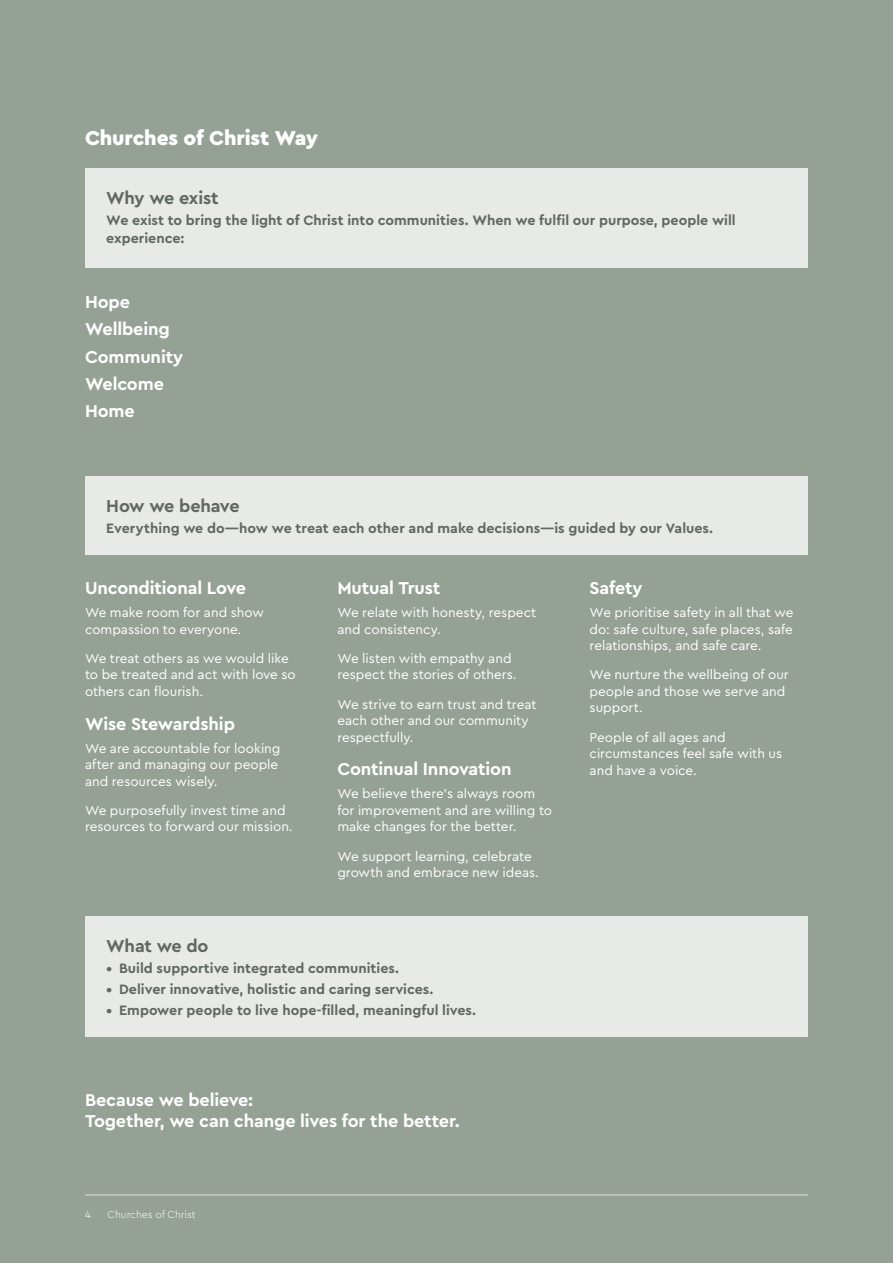
<style>
.page{position:relative;width:893px;height:1263px;background:#96a196}
.page>*{position:absolute;margin:0;border:0;box-sizing:border-box;transform-origin:0 0}
.t1{font:900 21px "Cera Pro";letter-spacing:-.01em;color:#fff}
.t2{font:700 18px/27.5px "Cera Pro";letter-spacing:-.01em;color:#fff}
.t3{font:700 18px "Cera Pro";letter-spacing:-.015em;color:#606861}
.t4{font:700 14.25px/17.2px "Cera Pro";color:#606861}
.t5{font:13.5px/16.5px "Cera Pro";color:#fff}
.t6{font:300 10.5px "Cera Pro";color:#fff}
</style>
<div class="page">
<div style="left:85px;top:169px;width:723px;height:99px;background:#e7eae7"></div>
<div style="left:85px;top:476px;width:723px;height:78px;background:#e7eae7"></div>
<div style="left:85px;top:916px;width:723px;height:120px;background:#e7eae7"></div>
<hr style="left:85px;top:1194px;width:723px;height:1px;background:#dadfdb">
<h1 class="t1" style="left:85px;top:124px;width:234px">Churches of Christ Way</h1>
<h2 class="t3" style="left:106px;top:186px;width:114px">Why we exist</h2>
<p class="t4" style="left:106px;top:211px;width:631px">We exist to bring the light of Christ into communities. When we fulfil our purpose, people will experience:</p>
<h2 class="t2" style="left:85px;top:287px;width:100px">Hope<br>Wellbeing<br>Community<br>Welcome<br>Home</h2>
<h2 class="t3" style="left:106px;top:494px;width:135px">How we behave</h2>
<p class="t4" style="left:106px;top:519px;width:608px">Everything we do—how we treat each other and make decisions—is guided by our Values.</p>
<h2 class="t2" style="left:85px;top:574px;width:162px">Unconditional Love</h2>
<p class="t5" style="left:85px;top:604px;width:180px">We make room for and show compassion to everyone.</p>
<p class="t5" style="left:85px;top:649px;width:212px">We treat others as we would like to be treated and act with love so others can flourish.</p>
<h2 class="t2" style="left:85px;top:709px;width:151px">Wise Stewardship</h2>
<p class="t5" style="left:85px;top:739px;width:197px">We are accountable for looking after and managing our people and resources wisely.</p>
<p class="t5" style="left:85px;top:801px;width:209px">We purposefully invest time and resources to forward our mission.</p>
<h2 class="t2" style="left:337px;top:574px;width:104px">Mutual Trust</h2>
<p class="t5" style="left:337px;top:604px;width:201px">We relate with honesty, respect and consistency.</p>
<p class="t5" style="left:337px;top:649px;width:181px">We listen with empathy and respect the stories of others.</p>
<p class="t5" style="left:337px;top:695px;width:201px">We strive to earn trust and treat each other and our community respectfully.</p>
<h2 class="t2" style="left:337px;top:755px;width:176px">Continual Innovation</h2>
<p class="t5" style="left:337px;top:785px;width:216px">We believe there’s always room for improvement and are willing to make changes for the better.</p>
<p class="t5" style="left:337px;top:847px;width:203px">We support learning, celebrate growth and embrace new ideas.</p>
<h2 class="t3" style="left:106px;top:934px;width:104px">What we do</h2>
<p class="t4" style="left:106px;top:959px;width:294px">• Build supportive integrated communities.</p>
<p class="t4" style="left:106px;top:980px;width:329px">• Deliver innovative, holistic and caring services.</p>
<p class="t4" style="left:106px;top:1001px;width:371px">• Empower people to live hope-filled, meaningful lives.</p>
<h2 class="t2" style="left:85px;top:1089px;width:376px;line-height:21px">Because we believe:<br>Together, we can change lives for the better.</h2>
<p class="t6" style="left:85px;top:1208px;width:7px">4</p>
<p class="t6" style="left:108px;top:1208px;width:90px">Churches of Christ</p>
<h2 class="t2" style="left:590px;top:574px;width:55px">Safety</h2>
<p class="t5" style="left:590px;top:604px;width:205px;text-align:justify">We prioritise safety in all that we do: safe culture, safe places, safe relationships, and safe care.</p>
<p class="t5" style="left:590px;top:666px;width:201px">We nurture the wellbeing of our people and those we serve and support.</p>
<p class="t5" style="left:590px;top:728px;width:194px">People of all ages and circumstances feel safe with us and have a voice.</p>
</div>
